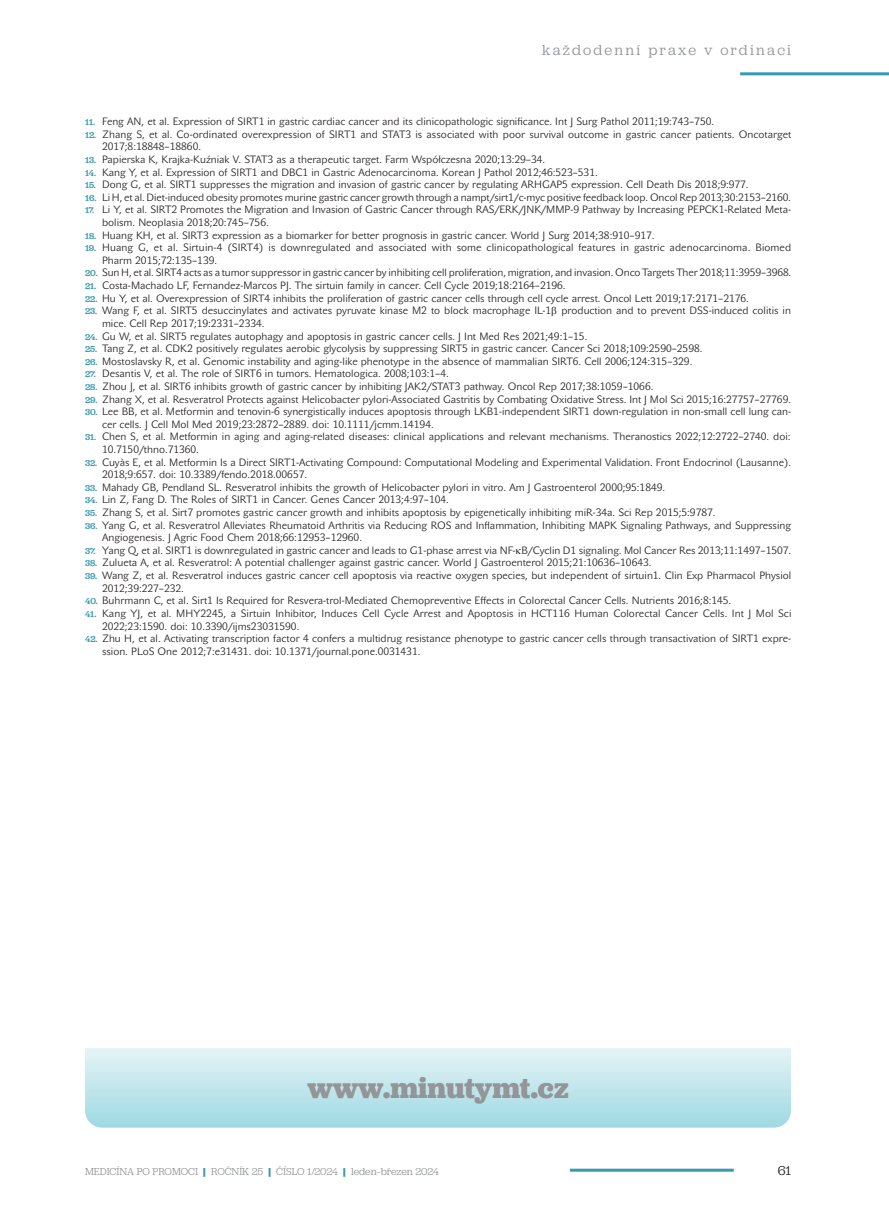
<style>
.page{position:relative;width:889px;height:1217px;background:#fff}
.page>*{position:absolute;margin:0;border:0;box-sizing:border-box;transform-origin:0 0}
.t1{font:700 30px "Jubilat";color:#939598}
.t2{font:15px "Jubilat";letter-spacing:.15em;color:#939598}
.t3{font:13.5px "Jubilat";color:#231f20}
.t4{font:10.5px/12.6px "John Sans Lite Pro";color:#231f20}
.t5{font:10.5px "Jubilat";color:#939598}
.s1{font-family:"Jubilat";font-weight:500;font-size:9px;color:#3899b1}
.s2{font-weight:700;color:#3899b1}
</style>
<div class="page">
<hr style="left:570px;top:1168px;width:163px;height:3px;background:#3899b1">
<hr style="left:740px;top:72px;width:149px;height:3px;background:#3899b1">
<svg style="left:85px;top:1048px;width:706px;height:79px;background:#c1e6eb"></svg>
<h2 class="t2" style="left:542px;top:41px;width:250px">každodenní praxe v ordinaci</h2>
<p class="t4" style="left:85px;top:115px;width:630px"><span class="s1">11.</span> Feng AN, et al. Expression of SIRT1 in gastric cardiac cancer and its clinicopathologic significance. Int J Surg Pathol 2011;19:743–750.</p>
<p class="t4" style="left:102px;top:128px;width:691px;text-indent:-17px"><span class="s1">12.</span> Zhang S, et al. Co‑ordinated overexpression of SIRT1 and STAT3 is associated with poor survival outcome in gastric cancer patients. Oncotarget<br>2017;8:18848–18860.</p>
<p class="t4" style="left:85px;top:153px;width:461px"><span class="s1">13.</span> Papierska K, Krajka‑Kuźniak V. STAT3 as a therapeutic target. Farm Współczesna 2020;13:29–34.</p>
<p class="t4" style="left:85px;top:166px;width:514px"><span class="s1">14.</span> Kang Y, et al. Expression of SIRT1 and DBC1 in Gastric Adenocarcinoma. Korean J Pathol 2012;46:523–531.</p>
<p class="t4" style="left:85px;top:178px;width:665px"><span class="s1">15.</span> Dong G, et al. SIRT1 suppresses the migration and invasion of gastric cancer by regulating ARHGAP5 expression. Cell Death Dis 2018;9:977.</p>
<p class="t4" style="left:85px;top:191px;width:707px"><span class="s1">16.</span> Li H, et al. Diet‑induced obesity promotes murine gastric cancer growth through a nampt/sirt1/c‑myc positive feedback loop. Oncol Rep 2013;30:2153–2160.</p>
<p class="t4" style="left:102px;top:203px;width:690px;text-indent:-17px"><span class="s1">17.</span> Li Y, et al. SIRT2 Promotes the Migration and Invasion of Gastric Cancer through RAS/ERK/JNK/MMP‑9 Pathway by Increasing PEPCK1‑Related Meta‑ bolism. Neoplasia 2018;20:745–756.</p>
<p class="t4" style="left:85px;top:229px;width:571px"><span class="s1">18.</span> Huang KH, et al. SIRT3 expression as a biomarker for better prognosis in gastric cancer. World J Surg 2014;38:910–917.</p>
<p class="t4" style="left:102px;top:241px;width:690px;text-indent:-17px"><span class="s1">19.</span> Huang G, et al. Sirtuin‑4 (SIRT4) is downregulated and associated with some clinicopathological features in gastric adenocarcinoma. Biomed<br>Pharm 2015;72:135–139.</p>
<p class="t4" style="left:85px;top:266px;width:707px"><span class="s1">20.</span> Sun H, et al. SIRT4 acts as a tumor suppressor in gastric cancer by inhibiting cell proliferation, migration, and invasion. Onco Targets Ther 2018;11:3959–3968.</p>
<p class="t4" style="left:85px;top:279px;width:482px"><span class="s1">21.</span> Costa‑Machado LF, Fernandez‑Marcos PJ. The sirtuin family in cancer. Cell Cycle 2019;18:2164–2196.</p>
<p class="t4" style="left:85px;top:292px;width:665px"><span class="s1">22.</span> Hu Y, et al. Overexpression of SIRT4 inhibits the proliferation of gastric cancer cells through cell cycle arrest. Oncol Lett 2019;17:2171–2176.</p>
<p class="t4" style="left:102px;top:304px;width:690px;text-indent:-17px"><span class="s1">23.</span> Wang F, et al. SIRT5 desuccinylates and activates pyruvate kinase M2 to block macrophage IL‑1 production and to prevent DSS‑induced colitis in mice. Cell Rep 2017;19:2331–2334.</p>
<p class="t4" style="left:85px;top:329px;width:504px"><span class="s1">24.</span> Gu W, et al. SIRT5 regulates autophagy and apoptosis in gastric cancer cells. J Int Med Res 2021;49:1–15.</p>
<p class="t4" style="left:85px;top:342px;width:619px"><span class="s1">25.</span> Tang Z, et al. CDK2 positively regulates aerobic glycolysis by suppressing SIRT5 in gastric cancer. Cancer Sci 2018;109:2590–2598.</p>
<p class="t4" style="left:85px;top:355px;width:609px"><span class="s1">26.</span> Mostoslavsky R, et al. Genomic instability and aging‑like phenotype in the absence of mammalian SIRT6. Cell 2006;124:315–329.</p>
<p class="t4" style="left:85px;top:367px;width:365px"><span class="s1">27.</span> Desantis V, et al. The role of SIRT6 in tumors. Hematologica. 2008;103:1–4.</p>
<p class="t4" style="left:85px;top:380px;width:570px"><span class="s1">28.</span> Zhou J, et al. SIRT6 inhibits growth of gastric cancer by inhibiting JAK2/STAT3 pathway. Oncol Rep 2017;38:1059–1066.</p>
<p class="t4" style="left:85px;top:392px;width:707px"><span class="s1">29.</span> Zhang X, et al. Resveratrol Protects against Helicobacter pylori‑Associated Gastritis by Combating Oxidative Stress. Int J Mol Sci 2015;16:27757–27769.</p>
<p class="t4" style="left:102px;top:405px;width:690px;text-indent:-17px"><span class="s1">30.</span> Lee BB, et al. Metformin and tenovin‑6 synergistically induces apoptosis through LKB1‑independent SIRT1 down‑regulation in non‑small cell lung can‑ cer cells. J Cell Mol Med 2019;23:2872–2889. doi: 10.1111/jcmm.14194.</p>
<p class="t4" style="left:102px;top:430px;width:690px;text-indent:-17px"><span class="s1">31.</span> Chen S, et al. Metformin in aging and aging‑related diseases: clinical applications and relevant mechanisms. Theranostics 2022;12:2722–2740. doi:<br>10.7150/thno.71360.</p>
<p class="t4" style="left:102px;top:455px;width:690px;text-indent:-17px"><span class="s1">32.</span> Cuyàs E, et al. Metformin Is a Direct SIRT1‑Activating Compound: Computational Modeling and Experimental Validation. Front Endocrinol (Lausanne).<br>2018;9:657. doi: 10.3389/fendo.2018.00657.</p>
<p class="t4" style="left:85px;top:481px;width:581px"><span class="s1">33.</span> Mahady GB, Pendland SL. Resveratrol inhibits the growth of Helicobacter pylori in vitro. Am J Gastroenterol 2000;95:1849.</p>
<p class="t4" style="left:85px;top:493px;width:365px"><span class="s1">34.</span> Lin Z, Fang D. The Roles of SIRT1 in Cancer. Genes Cancer 2013;4:97–104.</p>
<p class="t4" style="left:85px;top:506px;width:632px"><span class="s1">35.</span> Zhang S, et al. Sirt7 promotes gastric cancer growth and inhibits apoptosis by epigenetically inhibiting miR‑34a. Sci Rep 2015;5:9787.</p>
<p class="t4" style="left:102px;top:518px;width:690px;text-indent:-17px"><span class="s1">36.</span> Yang G, et al. Resveratrol Alleviates Rheumatoid Arthritis via Reducing ROS and Inflammation, Inhibiting MAPK Signaling Pathways, and Suppressing<br>Angiogenesis. J Agric Food Chem 2018;66:12953–12960.</p>
<p class="t4" style="left:85px;top:544px;width:707px"><span class="s1">37.</span> Yang Q, et al. SIRT1 is downregulated in gastric cancer and leads to G1‑phase arrest via NF‑ B/Cyclin D1 signaling. Mol Cancer Res 2013;11:1497–1507.</p>
<p class="t4" style="left:85px;top:556px;width:568px"><span class="s1">38.</span> Zulueta A, et al. Resveratrol: A potential challenger against gastric cancer. World J Gastroenterol 2015;21:10636–10643.</p>
<p class="t4" style="left:102px;top:569px;width:690px;text-indent:-17px"><span class="s1">39.</span> Wang Z, et al. Resveratrol induces gastric cancer cell apoptosis via reactive oxygen species, but independent of sirtuin1. Clin Exp Pharmacol Physiol<br>2012;39:227–232.</p>
<p class="t4" style="left:85px;top:594px;width:647px"><span class="s1">40.</span> Buhrmann C, et al. Sirt1 Is Required for Resvera‑trol‑Mediated Chemopreventive Effects in Colorectal Cancer Cells. Nutrients 2016;8:145.</p>
<p class="t4" style="left:102px;top:607px;width:691px;text-indent:-17px"><span class="s1">41.</span> Kang YJ, et al. MHY2245, a Sirtuin Inhibitor, Induces Cell Cycle Arrest and Apoptosis in HCT116 Human Colorectal Cancer Cells. Int J Mol Sci<br>2022;23:1590. doi: 10.3390/ijms23031590.</p>
<p class="t4" style="left:102px;top:632px;width:690px;text-indent:-17px"><span class="s1">42.</span> Zhu H, et al. Activating transcription factor 4 confers a multidrug resistance phenotype to gastric cancer cells through transactivation of SIRT1 expre‑ ssion. PLoS One 2012;7:e31431. doi: 10.1371/journal.pone.0031431.</p>
<h1 class="t1" style="left:307px;top:1067px;width:263px">www.minutymt.cz</h1>
<p class="t5" style="left:85px;top:1164px;width:355px">MEDICÍNA PO PROMOCI <span class="s2">|</span> ROČNÍK 25 <span class="s2">|</span> ČÍSLO 1/2024 <span class="s2">|</span> leden–březen 2024</p>
<p class="t3" style="left:778px;top:1161px;width:15px">61</p>
</div>
